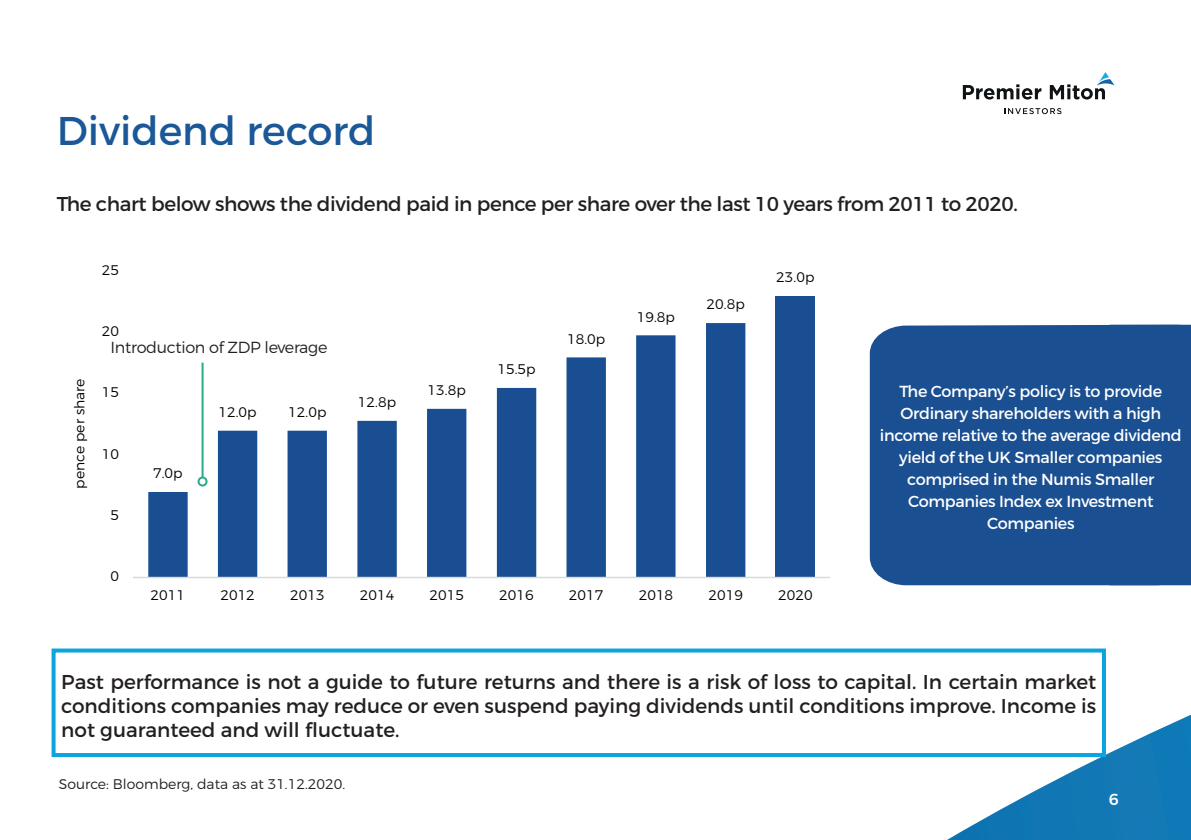
<style>
.page{position:relative;width:1191px;height:840px;background:#fff}
.page>*{position:absolute;margin:0;border:0;box-sizing:border-box;transform-origin:0 0}
.Heading{font:40px "Montserrat";color:#1a5897}
.Bulleted_text_-_Oran{font:20px/24px "Montserrat";letter-spacing:-.02em;color:#231f20;text-align:justify}
.t1{font:16px/22px "Montserrat";letter-spacing:-.02em;color:#fff;text-align:center}
.t2{font:300 16px "Montserrat";letter-spacing:-.02em;color:#231f20}
.t3{font:500 16px "Montserrat";color:#fff}
.t4{font:300 14px "Montserrat";letter-spacing:.005em;color:#000}
.t5{font:300 14px "Montserrat";color:#231f20}
</style>
<div class="page">
<svg style="left:909px;top:714px;width:282px;height:125px"></svg>
<svg style="left:962px;top:84px;width:79px;height:15px"></svg>
<svg style="left:1049px;top:72px;width:65px;height:27px"></svg>
<svg style="left:1004px;top:108px;width:57px;height:6px"></svg>
<div style="left:775px;top:296px;width:40px;height:281px;background:#194f92"></div>
<svg style="left:148px;top:323px;width:597px;height:253px"></svg>
<hr style="left:133px;top:576px;width:697px;height:2px;background:#d9d9d9">
<div style="left:869px;top:324px;width:322px;height:262px;background:#1a4f91"></div>
<hr style="left:201px;top:362px;width:2px;height:115px;background:#27ab88">
<div style="left:197px;top:476px;width:10px;height:10px;border:2px solid #27ab88;border-radius:50%"></div>
<div style="left:52px;top:648px;width:1054px;height:108px;border:4px solid #0ca4de"></div>
<p class="Heading" style="left:57px;top:106px;width:320px">Dividend record</p>
<p class="Bulleted_text_-_Oran" style="left:57px;top:191px;width:962px">The chart below shows the dividend paid in pence per share over the last 10 years from 2011 to 2020.</p>
<p class="t4" style="left:102px;top:261px;width:19px">25</p>
<p class="t4" style="left:71px;top:488px;width:112px;rotate:-90deg">pence per share</p>
<p class="t4" style="left:102px;top:322px;width:19px">20</p>
<p class="t2" style="left:111px;top:337px;width:218px">Introduction of ZDP leverage</p>
<p class="t4" style="left:102px;top:383px;width:19px">15</p>
<p class="t4" style="left:102px;top:444px;width:19px">10</p>
<p class="t4" style="left:111px;top:506px;width:10px">5</p>
<p class="t4" style="left:153px;top:464px;width:31px">7.0p</p>
<p class="t4" style="left:218px;top:403px;width:40px">12.0p</p>
<p class="t4" style="left:288px;top:403px;width:40px">12.0p</p>
<p class="t4" style="left:358px;top:393px;width:40px">12.8p</p>
<p class="t4" style="left:427px;top:381px;width:40px">13.8p</p>
<p class="t4" style="left:497px;top:360px;width:40px">15.5p</p>
<p class="t4" style="left:567px;top:330px;width:40px">18.0p</p>
<p class="t4" style="left:637px;top:308px;width:40px">19.8p</p>
<p class="t4" style="left:706px;top:295px;width:40px">20.8p</p>
<p class="t4" style="left:776px;top:269px;width:40px">23.0p</p>
<p class="t4" style="left:111px;top:567px;width:10px">0</p>
<p class="t4" style="left:151px;top:586px;width:36px">2011</p>
<p class="t4" style="left:220px;top:586px;width:36px">2012</p>
<p class="t4" style="left:290px;top:586px;width:36px">2013</p>
<p class="t4" style="left:360px;top:586px;width:36px">2014</p>
<p class="t4" style="left:429px;top:586px;width:36px">2015</p>
<p class="t4" style="left:499px;top:586px;width:36px">2016</p>
<p class="t4" style="left:569px;top:586px;width:36px">2017</p>
<p class="t4" style="left:638px;top:586px;width:36px">2018</p>
<p class="t4" style="left:708px;top:586px;width:36px">2019</p>
<p class="t4" style="left:778px;top:586px;width:36px">2020</p>
<p class="t1" style="left:880px;top:380px;width:303px">The Company’s policy is to provide<br>Ordinary shareholders with a high income relative to the average dividend yield of the UK Smaller companies comprised in the Numis Smaller<br>Companies Index ex Investment<br>Companies</p>
<p class="Bulleted_text_-_Oran" style="left:61px;top:669px;width:1036px">Past performance is not a guide to future returns and there is a risk of loss to capital. In certain market conditions companies may reduce or even suspend paying dividends until conditions improve. Income is not guaranteed and will fluctuate.</p>
<p class="t5" style="left:59px;top:774px;width:288px">Source: Bloomberg, data as at 31.12.2020.</p>
<p class="t3" style="left:1108px;top:789px;width:11px">6</p>
</div>
